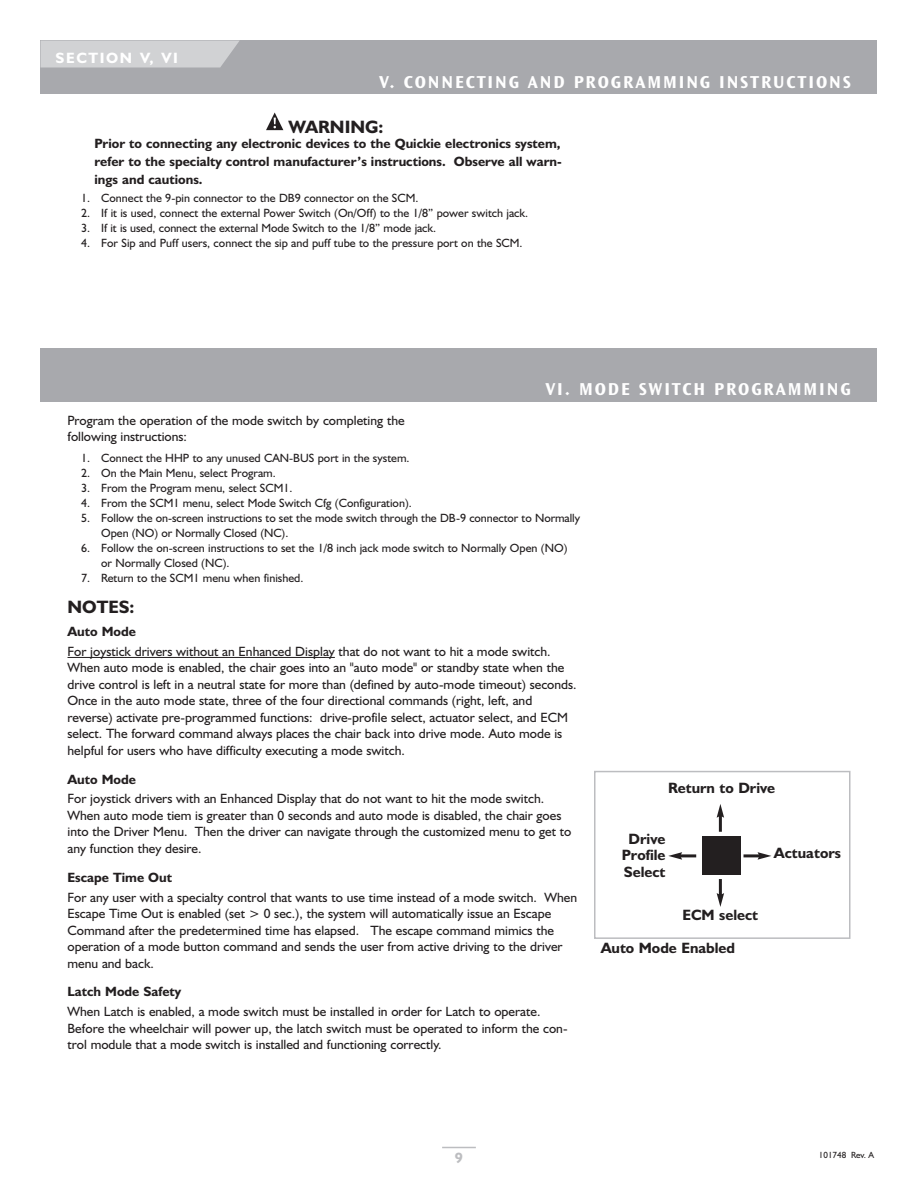
<style>
.page{position:relative;width:918px;height:1188px;background:#fff}
.page>*{position:absolute;margin:0;border:0;box-sizing:border-box;transform-origin:0 0}
.t1{font:18px "Ocean Sans MM.648.475";letter-spacing:.105em;color:#fff}
.t2{font:700 18px "Humanist 521 BT";color:#231f20}
.t3{font:700 15px/16.5px "Humanist 521 BT";color:#231f20;text-align:center}
.t4{font:700 15px "Humanist 521 BT";letter-spacing:.11em;color:#fff}
.t5{font:700 15px "Humanist 521 BT";color:#bcbdc0}
.t6{font:13.5px/16.5px "Humanist 521 BT";color:#231f20}
.t7{font:700 13.5px/18px "Humanist 521 BT";color:#231f20;text-align:justify}
.t8{font:12px/15px "Humanist 521 BT";color:#231f20}
.t9{font:9px "Humanist 521 BT";color:#231f20}
</style>
<div class="page">
<div style="left:40px;top:40px;width:838px;height:54px;background:#a8a9ad"></div>
<svg style="left:40px;top:40px;width:200px;height:28px"></svg>
<hr style="left:442px;top:1147px;width:34px;height:1px;background:#bcbdc0">
<div style="left:266px;top:113px;width:21px;height:20px;background:linear-gradient(to bottom,#fff,#fff)"></div>
<svg style="left:266px;top:113px;width:17px;height:17px"></svg>
<div style="left:40px;top:348px;width:838px;height:54px;background:#a8a9ad"></div>
<hr style="left:68px;top:657px;width:267px;height:1px;background:#231f20">
<div style="left:594px;top:771px;width:256px;height:168px;border:2px solid #bcbdc0"></div>
<div style="left:702px;top:837px;width:39px;height:38px;background:#231f20"></div>
<hr style="left:719px;top:815px;width:3px;height:17px;background:#231f20">
<svg style="left:717px;top:804px;width:7px;height:14px"></svg>
<hr style="left:719px;top:879px;width:3px;height:17px;background:#231f20">
<svg style="left:717px;top:893px;width:7px;height:14px"></svg>
<hr style="left:680px;top:854px;width:16px;height:3px;background:#231f20">
<svg style="left:668px;top:852px;width:14px;height:8px"></svg>
<hr style="left:744px;top:854px;width:16px;height:3px;background:#231f20">
<svg style="left:758px;top:852px;width:13px;height:8px"></svg>
<p class="t4" style="left:56px;top:52px;width:124px">SECTION V, VI</p>
<h1 class="t1" style="left:379px;top:75px;width:473px">V. CONNECTING AND PROGRAMMING INSTRUCTIONS</h1>
<h1 class="t2" style="left:289px;top:120px;width:96px">WARNING:</h1>
<p class="t7" style="left:94px;top:136px;width:469px">Prior to connecting any electronic devices to the Quickie electronics system, refer to the specialty control manufacturer’s instructions. Observe all warn&shy;ings and cautions.</p>
<p class="t8" style="left:81px;top:192px;width:339px">1. Connect the 9-pin connector to the DB9 connector on the SCM.</p>
<p class="t8" style="left:81px;top:207px;width:449px">2. If it is used, connect the external Power Switch (On/Off) to the 1/8” power switch jack.</p>
<p class="t8" style="left:81px;top:222px;width:357px">3. If it is used, connect the external Mode Switch to the 1/8” mode jack.</p>
<p class="t8" style="left:81px;top:237px;width:443px">4. For Sip and Puff users, connect the sip and puff tube to the pressure port on the SCM.</p>
<h1 class="t1" style="left:545px;top:382px;width:307px">VI. MODE SWITCH PROGRAMMING</h1>
<p class="t6" style="left:68px;top:413px;width:339px">Program the operation of the mode switch by completing the following instructions:</p>
<p class="t8" style="left:81px;top:451px;width:330px">1. Connect the HHP to any unused CAN-BUS port in the system.</p>
<p class="t8" style="left:81px;top:466px;width:196px">2. On the Main Menu, select Program.</p>
<p class="t8" style="left:81px;top:481px;width:213px">3. From the Program menu, select SCM1.</p>
<p class="t8" style="left:81px;top:496px;width:332px">4. From the SCM1 menu, select Mode Switch Cfg (Configuration).</p>
<p class="t8" style="left:101px;top:511px;width:480px;text-indent:-20px">5. Follow the on-screen instructions to set the mode switch through the DB-9 connector to Normally<br>Open (NO) or Normally Closed (NC).</p>
<p class="t8" style="left:101px;top:541px;width:468px;text-indent:-20px">6. Follow the on-screen instructions to set the 1/8 inch jack mode switch to Normally Open (NO) or Normally Closed (NC).</p>
<p class="t8" style="left:81px;top:571px;width:224px">7. Return to the SCM1 menu when finished.</p>
<h1 class="t2" style="left:68px;top:600px;width:68px">NOTES:</h1>
<p class="t7" style="left:68px;top:624px;width:70px">Auto Mode</p>
<p class="t6" style="left:68px;top:645px;width:511px">For joystick drivers without an Enhanced Display that do not want to hit a mode switch.<br>When auto mode is enabled, the chair goes into an "auto mode" or standby state when the drive control is left in a neutral state for more than (defined by auto-mode timeout) seconds.<br>Once in the auto mode state, three of the four directional commands (right, left, and reverse) activate pre-programmed functions: drive-profile select, actuator select, and ECM select. The forward command always places the chair back into drive mode. Auto mode is helpful for users who have difficulty executing a mode switch.</p>
<p class="t7" style="left:68px;top:772px;width:70px">Auto Mode</p>
<p class="t6" style="left:68px;top:792px;width:505px">For joystick drivers with an Enhanced Display that do not want to hit the mode switch.<br>When auto mode tiem is greater than 0 seconds and auto mode is disabled, the chair goes into the Driver Menu. Then the driver can navigate through the customized menu to get to any function they desire.</p>
<p class="t7" style="left:68px;top:870px;width:106px">Escape Time Out</p>
<p class="t6" style="left:68px;top:890px;width:511px">For any user with a specialty control that wants to use time instead of a mode switch. When Escape Time Out is enabled (set &gt; 0 sec.), the system will automatically issue an Escape Command after the predetermined time has elapsed. The escape command mimics the operation of a mode button command and sends the user from active driving to the driver menu and back.</p>
<p class="t7" style="left:68px;top:984px;width:115px">Latch Mode Safety</p>
<p class="t6" style="left:68px;top:1005px;width:502px">When Latch is enabled, a mode switch must be installed in order for Latch to operate.<br>Before the wheelchair will power up, the latch switch must be operated to inform the con&shy;trol module that a mode switch is installed and functioning correctly.</p>
<p class="t3" style="left:668px;top:781px;width:109px">Return to Drive</p>
<p class="t3" style="left:622px;top:832px;width:45px">Drive<br>Profile<br>Select</p>
<p class="t3" style="left:683px;top:908px;width:77px">ECM select</p>
<p class="t3" style="left:601px;top:942px;width:136px">Auto Mode Enabled</p>
<p class="t3" style="left:774px;top:846px;width:68px">Actuators</p>
<p class="t5" style="left:455px;top:1152px;width:10px">9</p>
<p class="t9" style="left:819px;top:1152px;width:57px">101748 Rev. A</p>
</div>
